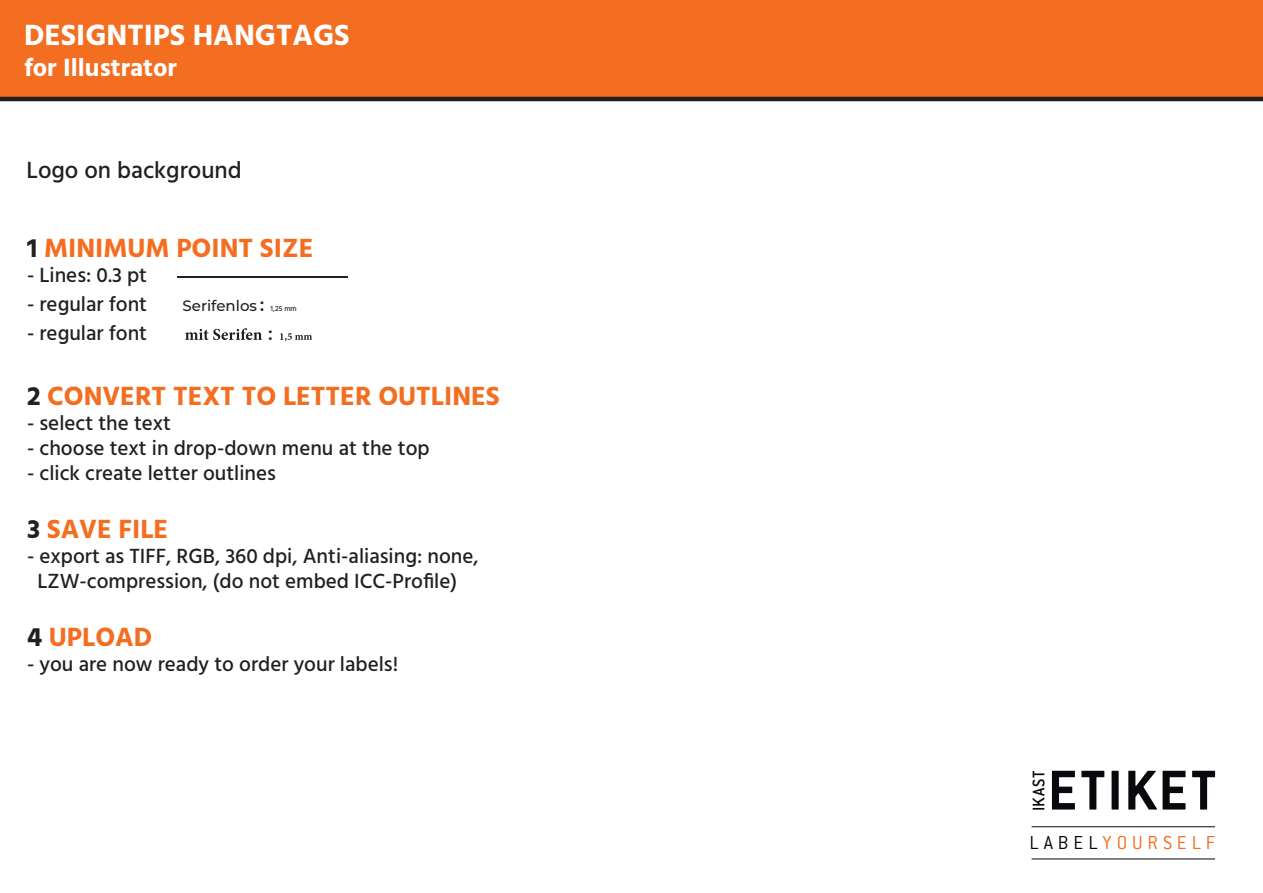
<style>
.page{position:relative;width:1263px;height:893px;background:#fff}
.page>*{position:absolute;margin:0;border:0;box-sizing:border-box;transform-origin:0 0}
.t1{font:700 61.65px "Conduit ITC";letter-spacing:.035em;color:#08080d}
.t2{font:700 30px "Hind";color:#fff}
.t3{font:700 27px "Hind";color:#f36e21}
.t4{font:700 25.5px "Hind";color:#fff}
.t5{font:500 24px "Hind";color:#231f20}
.t6{font:500 21px/25.2px "Hind";color:#231f20;text-align:center}
.t7{font:300 20.7px "Conduit ITC";letter-spacing:.235em;color:#f36e21}
.t8{font:500 18.45px "Conduit ITC";letter-spacing:.04em;color:#08080d}
.t9{font:500 15px "Montserrat";color:#231f20}
.t10{font:500 7.5px "Hind";color:#231f20}
.s1{color:#231f20}
.s2{font-family:"Hind";font-size:21px}
.s3{color:#08080d}
</style>
<div class="page">
<div style="left:0;top:0;width:1263px;height:98px;background:#f36e21"></div>
<svg style="left:185px;top:328px;width:77px;height:12px"></svg>
<svg style="left:280px;top:333px;width:32px;height:8px"></svg>
<hr style="left:0;top:97px;width:1263px;height:4px;background:#231f20">
<hr style="left:177px;top:277px;width:170px;height:1px;background:#231f20">
<hr style="left:1032px;top:826px;width:183px;height:1px;background:#08080d">
<hr style="left:1032px;top:859px;width:183px;height:1px;background:#08080d">
<h2 class="t2" style="left:24px;top:17px;width:327px">DESIGNTIPS HANGTAGS</h2>
<p class="t4" style="left:24px;top:52px;width:154px">for Illustrator</p>
<p class="t5" style="left:26px;top:153px;width:217px">Logo on background</p>
<p class="t3" style="left:27px;top:232px;width:288px"><span class="s1">1</span> MINIMUM POINT SIZE</p>
<p class="t6" style="left:27px;top:264px;width:122px">- Lines: 0.3 pt</p>
<p class="t6" style="left:27px;top:293px;width:122px">- regular font</p>
<p class="t9" style="left:183px;top:295px;width:84px">Serifenlos <span class="s2">:</span></p>
<p class="t10" style="left:271px;top:303px;width:28px">1,25 mm</p>
<p class="t6" style="left:27px;top:321px;width:122px">- regular font</p>
<p class="t6" style="left:268px;top:321px;width:7px">:</p>
<p class="t3" style="left:27px;top:379px;width:474px"><span class="s1">2</span> CONVERT TEXT TO LETTER OUTLINES</p>
<p class="t6" style="left:27px;top:411px;width:146px">- select the text</p>
<p class="t6" style="left:27px;top:437px;width:404px">- choose text in drop-down menu at the top</p>
<p class="t6" style="left:27px;top:462px;width:250px">- click create letter outlines</p>
<p class="t3" style="left:27px;top:513px;width:143px"><span class="s1">3</span> SAVE FILE</p>
<p class="t6" style="left:27px;top:545px;width:453px">- export as TIFF, RGB, 360 dpi, Anti-aliasing: none,<br>LZW-compression, (do not embed ICC-Profile)</p>
<p class="t3" style="left:27px;top:621px;width:127px"><span class="s1">4</span> UPLOAD</p>
<p class="t6" style="left:27px;top:653px;width:373px">- you are now ready to order your labels!</p>
<p class="t8" style="left:1028px;top:811px;width:42px;rotate:-90deg">IKAST</p>
<h1 class="t1" style="left:1048px;top:754px;width:170px">ETIKET</h1>
<p class="t7" style="left:1029px;top:832px;width:187px"><span class="s3">LABEL</span>YOURSELF</p>
</div>
